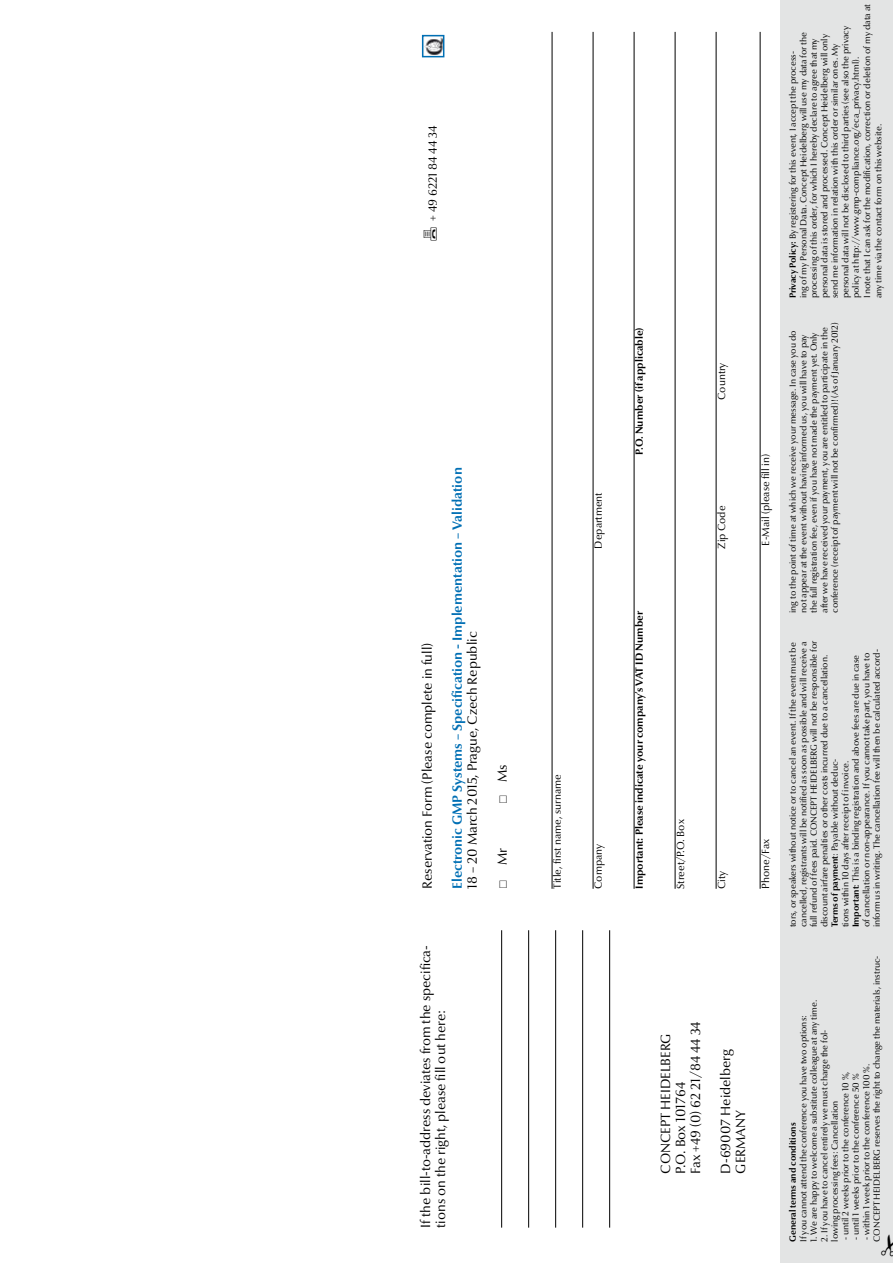
<style>
.page{position:relative;width:893px;height:1263px;background:#fff}
.page>*{position:absolute;margin:0;border:0;box-sizing:border-box;transform-origin:0 0}
.t1{font:13.5px/15px "Optima Nova LT";color:#000}
.t2{font:700 13.5px "Optima Nova LT";color:#006fb4}
.t3{font:12px "Optima Nova LT";color:#000}
.t4{font:10.5px "Optima Nova LT";color:#000}
.t5{font:700 10.5px "Optima Nova LT";color:#000}
.t6{font:9px/10.5px "Optima Nova LT";letter-spacing:-.005em;color:#000}
.t7{font:700 9px "Optima Nova LT";letter-spacing:-.005em;color:#000}
.s1{font-weight:700}
</style>
<div class="page">
<hr style="left:552px;top:32px;width:1px;height:857px;background:#000">
<hr style="left:593px;top:32px;width:1px;height:857px;background:#000">
<hr style="left:634px;top:32px;width:1px;height:857px;background:#000">
<hr style="left:675px;top:32px;width:1px;height:857px;background:#000">
<hr style="left:716px;top:32px;width:1px;height:857px;background:#000">
<hr style="left:760px;top:32px;width:1px;height:857px;background:#000">
<hr style="left:501px;top:930px;width:1px;height:297px;background:#000">
<hr style="left:528px;top:930px;width:1px;height:297px;background:#000">
<hr style="left:555px;top:930px;width:1px;height:297px;background:#000">
<hr style="left:582px;top:930px;width:1px;height:297px;background:#000">
<hr style="left:609px;top:930px;width:1px;height:297px;background:#000">
<img style="left:425px;top:38px;width:16px;height:16px">
<div style="left:422px;top:35px;width:22px;height:22px;border:2px solid #006fb4"></div>
<div style="left:781px;top:0;width:112px;height:1263px;background:#e3e4e4"></div>
<h2 class="t3" style="left:426px;top:221px;width:97px;rotate:-90deg">+ 49 6221 84 44 34</h2>
<h1 class="t1" style="left:420px;top:889px;width:247px;rotate:-90deg">Reservation Form (Please complete in full)</h1>
<h1 class="t2" style="left:450px;top:889px;width:423px;rotate:-90deg">Electronic GMP Systems – Specification - Implementation – Validation</h1>
<h1 class="t1" style="left:465px;top:889px;width:258px;rotate:-90deg">18 – 20 March 2015, Prague, Czech Republic</h1>
<h1 class="t1" style="left:495px;top:782px;width:19px;rotate:-90deg">Ms</h1>
<h1 class="t1" style="left:495px;top:865px;width:19px;rotate:-90deg">Mr</h1>
<h1 class="t1" style="left:418px;top:1227px;width:284px;rotate:-90deg">If the bill-to-address deviates from the specifica&shy;tions on the right, please fill out here:</h1>
<p class="t4" style="left:551px;top:889px;width:116px;rotate:-90deg">Title, first name, surname</p>
<p class="t4" style="left:592px;top:549px;width:58px;rotate:-90deg">Department</p>
<p class="t4" style="left:592px;top:889px;width:46px;rotate:-90deg">Company</p>
<p class="t5" style="left:633px;top:455px;width:129px;rotate:-90deg">P.O. Number (if applicable)</p>
<p class="t5" style="left:633px;top:889px;width:279px;rotate:-90deg">Important: Please indicate your company’s VAT ID Number</p>
<p class="t4" style="left:674px;top:889px;width:71px;rotate:-90deg">Street/P.O. Box</p>
<p class="t4" style="left:715px;top:400px;width:39px;rotate:-90deg">Country</p>
<p class="t4" style="left:715px;top:549px;width:45px;rotate:-90deg">Zip Code</p>
<p class="t4" style="left:715px;top:889px;width:20px;rotate:-90deg">City</p>
<p class="t4" style="left:759px;top:545px;width:93px;rotate:-90deg">E-Mail (please fill in)</p>
<p class="t4" style="left:759px;top:889px;width:51px;rotate:-90deg">Phone/Fax</p>
<h1 class="t1" style="left:658px;top:1173px;width:154px;rotate:-90deg">CONCEPT HEIDELBERG<br>P.O. Box 101764<br>Fax +49 (0) 62 21/84 44 34</h1>
<h1 class="t1" style="left:718px;top:1173px;width:126px;rotate:-90deg">D-69007 Heidelberg<br>GERMANY</h1>
<p class="t6" style="left:788px;top:298px;width:296px;rotate:-90deg"><span class="s1">Privacy Policy:</span> By registering for this event, I accept the process-<br>ing of my Personal Data. Concept Heidelberg will use my data for the processing of this order, for which I hereby declare to agree that my personal data is stored and processed. Concept Heidelberg will only<br>send me information in relation with this order or similar ones. My<br>personal data will not be disclosed to third parties (see also the privacy policy at http://www.gmp-compliance.org/eca_privacy.html).<br>I note that I can ask for the modification, correction or deletion of my data at any time via the contact form on this website.</p>
<p class="t6" style="left:788px;top:613px;width:292px;rotate:-90deg">ing to the point of time at which we receive your message. In case you do not appear at the event without having informed us, you will have to pay the full registration fee, even if you have not made the payment yet. Only after we have received your payment, you are entitled to participate in the conference (receipt of payment will not be confirmed)! (As of January 2012)</p>
<p class="t6" style="left:788px;top:927px;width:288px;rotate:-90deg">tors, or speakers without notice or to cancel an event. If the event must be cancelled, registrants will be notified as soon as possible and will receive a full refund of fees paid. CONCEPT HEIDELBERG will not be responsible for discount airfare penalties or other costs incurred due to a cancellation.<br><span class="s1">Terms of payment</span>: Payable without deduc-<br>tions within 10 days after receipt of invoice.<br><span class="s1">Important</span>: This is a binding registration and above fees are due in case<br>of cancellation or non-appearance. If you cannot take part, you have to inform us in writing. The cancellation fee will then be calculated accord-</p>
<p class="t6" style="left:861px;top:1242px;width:287px;rotate:-90deg">- within 1 week prior to the conference 100 %.<br>CONCEPT HEIDELBERG reserves the right to change the materials, instruc-</p>
<p class="t6" style="left:809px;top:1242px;width:243px;rotate:-90deg">1. We are happy to welcome a substitute colleague at any time.</p>
<p class="t6" style="left:798px;top:1242px;width:228px;rotate:-90deg">If you cannot attend the conference you have two options:</p>
<p class="t6" style="left:819px;top:1242px;width:214px;rotate:-90deg">2. If you have to cancel entirely we must charge the fol&shy;lowing processing fees: Cancellation</p>
<p class="t6" style="left:840px;top:1240px;width:170px;rotate:-90deg">- until 2 weeks prior to the conference 10 %,</p>
<p class="t6" style="left:851px;top:1240px;width:168px;rotate:-90deg">- until 1 weeks prior to the conference 50 %</p>
<p class="t7" style="left:788px;top:1242px;width:120px;rotate:-90deg">General terms and conditions</p>
</div>
